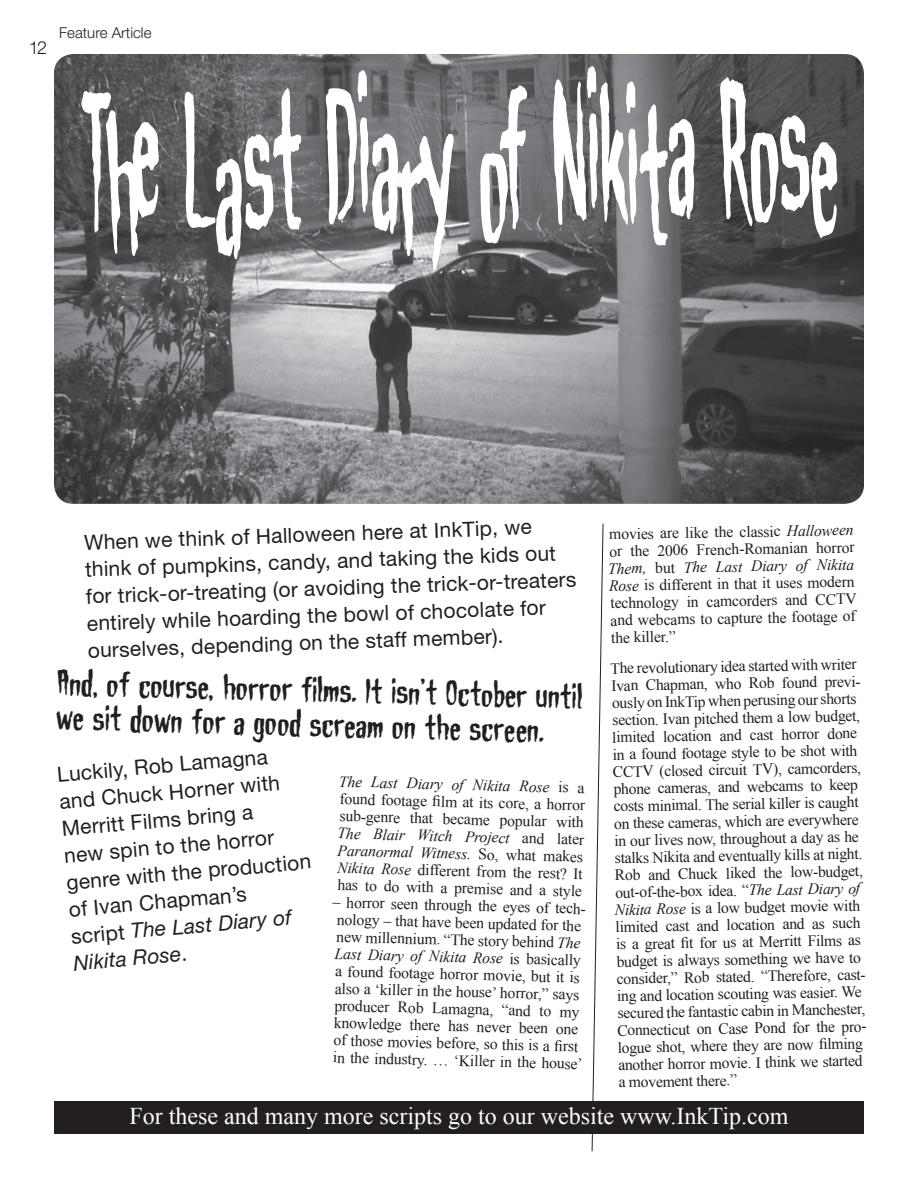
<style>
.page{position:relative;width:918px;height:1188px;background:#fff}
.page>*{position:absolute;margin:0;border:0;box-sizing:border-box;transform-origin:0 0}
.t1{font:191.55px "Haunt AOE";color:#fff;scale:.48 1}
.t2{font:34.5px/34.7px "Haunt AOE";color:#231f20}
.t3{font:24px "Times New Roman";color:#fff}
.t4{font:21px/27px "Helvetica Neue";color:#231f20}
.t5{font:300 18px "Helvetica Neue";color:#231f20}
.t6{font:15.75px/17.2px "Times New Roman";color:#231f20}
.t7{font:300 15px "Helvetica Neue";color:#231f20}
.s1{font-style:italic}
</style>
<div class="page">
<svg style="left:591px;top:523px;width:13px;height:629px"></svg>
<div style="left:54px;top:1101px;width:810px;height:33px;background:#231f20"></div>
<img style="left:54px;top:54px;width:810px;height:450px">
<p class="t5" style="left:29px;top:37px;width:20px">12</p>
<p class="t7" style="left:59px;top:23px;width:94px">Feature Article</p>
<h1 class="t1" style="left:80px;top:48px;width:1581px;rotate:-1deg">The Last Diary of Nikita Rose</h1>
<p class="t4" style="left:84px;top:528px;width:492px;rotate:-2deg">When we think of Halloween here at InkTip, we think of pumpkins, candy, and taking the kids out for trick-or-treating (or avoiding the trick-or-treaters entirely while hoarding the bowl of chocolate for ourselves, depending on the staff member).</p>
<h2 class="t2" style="left:58px;top:663px;width:528px;rotate:2deg">And, of course, horror fi lms. It isn’t October until we sit down for a good scream on the screen.</h2>
<h3 class="t4" style="left:56px;top:761px;width:247px;rotate:-5deg">Luckily, Rob Lamagna and Chuck Horner with<br>Merritt Films bring a<br>new spin to the horror genre with the production of Ivan Chapman’s<br>script <span class="s1">The Last Diary of<br>Nikita Rose</span>.</h3>
<p class="t6" style="left:339px;top:772px;width:249px;text-align:justify;rotate:2deg"><span class="s1">The Last Diary of Nikita Rose</span> is a found footage fi lm at its core, a horror sub-genre that became popular with <span class="s1">The Blair Witch Project</span> and later <span class="s1">Paranormal Witness.</span> So, what makes <span class="s1">Nikita Rose</span> different from the rest? It has to do with a premise and a style</p>
<p class="t6" style="left:333px;top:892px;width:258px;rotate:2deg">– horror seen through the eyes of tech&shy;nology – that have been updated for the new millennium. “The story behind <span class="s1">The Last Diary of Nikita Rose</span> is basically a found footage horror movie, but it is also a ‘killer in the house’ horror,” says producer Rob Lamagna, “and to my knowledge there has never been one of those movies before, so this is a fi rst in the industry. … ‘Killer in the house’</p>
<p class="t6" style="left:607px;top:525px;width:250px;rotate:-1deg">movies are like the classic <span class="s1">Halloween </span>or the 2006 French-Romanian horror<br><span class="s1">Them,</span> but <span class="s1">The Last Diary of Nikita<br>Rose</span> is different in that it uses modern technology in camcorders and CCTV and webcams to capture the footage of the killer.”</p>
<p class="t6" style="left:610px;top:659px;width:254px;rotate:-1deg">The revolutionary idea started with writer Ivan Chapman, who Rob found previ&shy;ously on InkTip when perusing our shorts section. Ivan pitched them a low budget, limited location and cast horror done in a found footage style to be shot with CCTV (closed circuit TV), camcorders, phone cameras, and webcams to keep costs minimal. The serial killer is caught on these cameras, which are everywhere in our lives now, throughout a day as he stalks Nikita and eventually kills at night.<br>Rob and Chuck liked the low-budget, out-of-the-box idea. “<span class="s1">The Last Diary of Nikita Rose</span> is a low budget movie with limited cast and location and as such is a great fi t for us at Merritt Films as budget is always something we have to consider,” Rob stated. “Therefore, cast&shy;ing and location scouting was easier. We secured the fantastic cabin in Manchester, Connecticut on Case Pond for the pro&shy;logue shot, where they are now fi lming another horror movie. I think we started a movement there.”</p>
<h3 class="t3" style="left:130px;top:1100px;width:660px">For these and many more scripts go to our website www.InkTip.com</h3>
</div>
